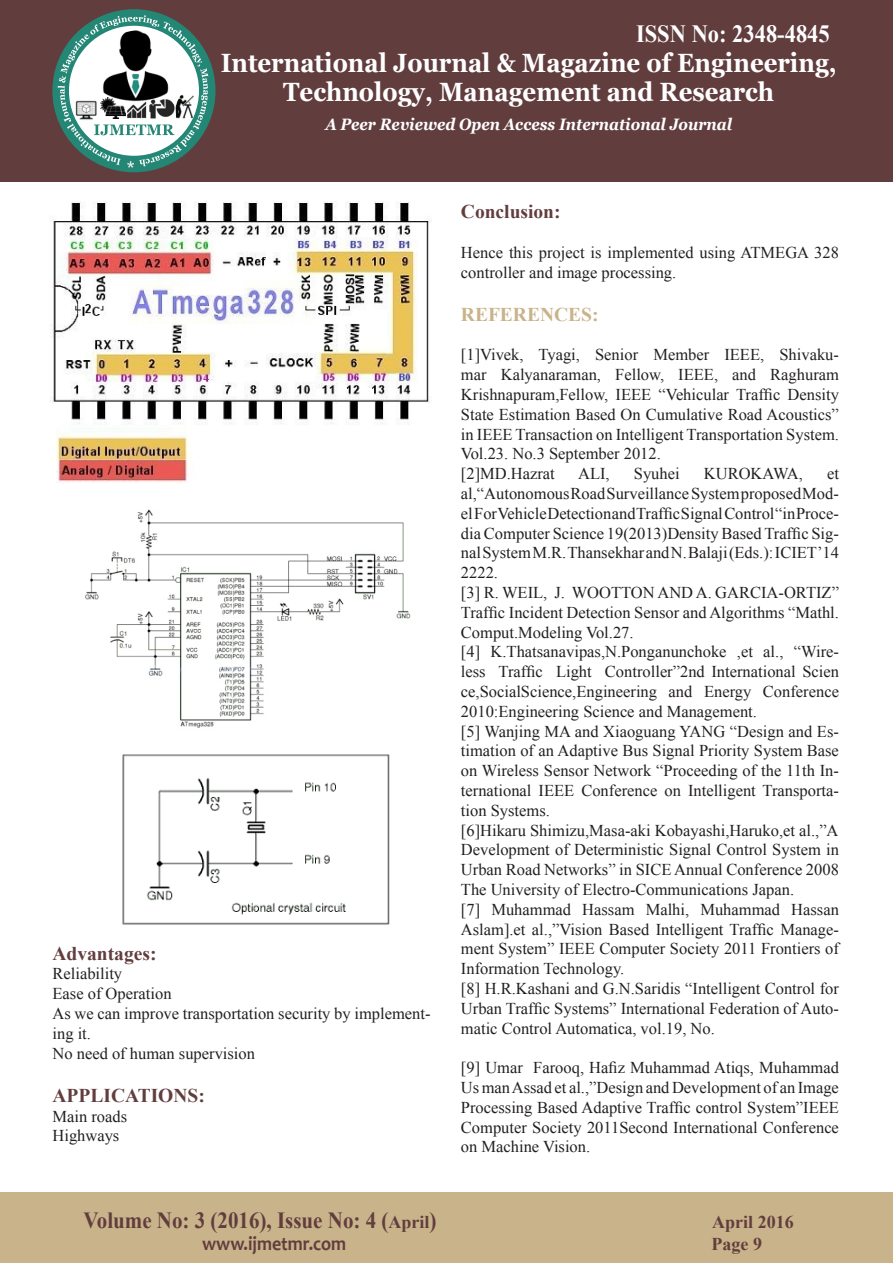
<style>
.page{position:relative;width:893px;height:1263px;background:#fff}
.page>*{position:absolute;margin:0;border:0;box-sizing:border-box;transform-origin:0 0}
.t1{font:700 26.4px/28.8px "Georgia";color:#fff;text-align:center;scale:.91 1}
.t2{font:700 24.75px "Times New Roman";color:#fff;scale:.91 1}
.t3{font:700 23.1px "Times New Roman";color:#623d3e;scale:.91 1}
.t4{font:700 19.8px "Candara";color:#623d3e;scale:.91 1}
.t5{font:700 19.5px "Times New Roman";color:#623d3e}
.t6{font:700 19.5px "Times New Roman";color:#c8b38a}
.t7{font:700 18px "Times New Roman";color:#623d3e}
.t8{font:16.5px/19.8px "Times New Roman";color:#231f20}
.t9{font:italic 700 16.5px "Georgia";color:#fff;scale:.91 1}
.s1{font-size:18px}
</style>
<div class="page">
<div style="left:0;top:0;width:893px;height:182px;background:#623d3e"></div>
<div style="left:52px;top:9px;width:164px;height:163px;background:#248675;border-radius:50%"></div>
<svg style="left:58px;top:15px;width:150px;height:153px"></svg>
<img style="left:148px;top:97px;width:28px;height:24px">
<img style="left:175px;top:94px;width:21px;height:26px">
<img style="left:101px;top:30px;width:71px;height:73px">
<img style="left:73px;top:98px;width:52px;height:22px">
<div style="left:0;top:1193px;width:893px;height:70px;background:#c8b38a"></div>
<img style="left:50px;top:201px;width:380px;height:282px">
<img style="left:85px;top:509px;width:326px;height:219px">
<img style="left:122px;top:754px;width:268px;height:171px">
<h2 class="t2" style="left:636px;top:16px;width:214px">ISSN No: 2348-4845</h2>
<h1 class="t1" style="left:221px;top:49px;width:678px">International Journal &amp; Magazine of Engineering,<br>Technology, Management and Research</h1>
<p class="t9" style="left:325px;top:113px;width:448px">A Peer Reviewed Open Access International Journal</p>
<p class="t5" style="left:52px;top:939px;width:105px">Advantages:</p>
<p class="t8" style="left:52px;top:964px;width:379px">Reliability<br>Ease of Operation<br>As we can improve transportation security by implement&shy;ing it.<br>No need of human supervision</p>
<p class="t5" style="left:52px;top:1082px;width:154px">APPLICATIONS:</p>
<p class="t8" style="left:52px;top:1106px;width:76px">Main roads<br>Highways</p>
<p class="t5" style="left:461px;top:198px;width:101px">Conclusion:</p>
<p class="t8" style="left:461px;top:242px;width:379px">Hence this project is implemented using ATMEGA 328 controller and image processing.</p>
<p class="t6" style="left:461px;top:301px;width:139px">REFERENCES:</p>
<p class="t8" style="left:461px;top:345px;width:380px">[1]Vivek, Tyagi, Senior Member IEEE, Shivaku&shy;mar Kalyanaraman, Fellow, IEEE, and Raghuram Krishnapuram,Fellow, IEEE “Vehicular Traffic Density State Estimation Based On Cumulative Road Acoustics” in IEEE Transaction on Intelligent Transportation System.<br>Vol.23. No.3 September 2012.<br>[2]MD.Hazrat</p>
<p class="t8" style="left:578px;top:463px;width:33px">ALI,</p>
<p class="t8" style="left:634px;top:463px;width:47px">Syuhei</p>
<p class="t8" style="left:704px;top:463px;width:101px">KUROKAWA,</p>
<p class="t8" style="left:461px;top:463px;width:380px;text-indent:366px">et al,“Autonomous Road Surveillance System proposed Mod&shy;el For Vehicle Detection and Traffic Signal Control “in Proce&shy;dia Computer Science 19(2013)Density Based Traffic Sig&shy;nal System M.R. Thansekhar and N. Balaji (Eds.): ICIET’14<br>2222.<br>[3] R. WEIL, J. WOOTTON AND A. GARCIA-ORTIZ” Traffic Incident Detection Sensor and Algorithms “Mathl.<br>Comput.Modeling Vol.27.<br>[4] K.Thatsanavipas,N.Ponganunchoke ,et al., “Wire&shy;less Traffic Light Controller”2nd International Scien ce,SocialScience,Engineering and Energy Conference 2010:Engineering Science and Management.<br>[5] Wanjing MA and Xiaoguang YANG “Design and Es&shy;timation of an Adaptive Bus Signal Priority System Base on Wireless Sensor Network “Proceeding of the 11th In&shy;ternational IEEE Conference on Intelligent Transporta&shy;tion Systems.<br>[6]Hikaru Shimizu,Masa-aki Kobayashi,Haruko,et al.,”A Development of Deterministic Signal Control System in Urban Road Networks” in SICE Annual Conference 2008<br>The University of Electro-Communications Japan.<br>[7] Muhammad Hassam Malhi, Muhammad Hassan Aslam].et al.,”Vision Based Intelligent Traffic Manage&shy;ment System” IEEE Computer Society 2011 Frontiers of Information Technology.<br>[8] H.R.Kashani and G.N.Saridis “Intelligent Control for Urban Traffic Systems” International Federation of Auto&shy;matic Control Automatica, vol.19, No.</p>
<p class="t8" style="left:461px;top:1057px;width:380px;text-align:justify">[9] Umar Farooq, Hafiz Muhammad Atiqs, Muhammad Us man Assad et al.,”Design and Development of an Image Processing Based Adaptive Traffic control System”IEEE Computer Society 2011Second International Conference on Machine Vision.</p>
<h3 class="t3" style="left:84px;top:1204px;width:389px">Volume No: 3 (2016), Issue No: 4 (<span class="s1">April</span>)</h3>
<p class="t7" style="left:712px;top:1210px;width:83px">April 2016</p>
<p class="t4" style="left:202px;top:1231px;width:160px">www.ijmetmr.com</p>
<p class="t7" style="left:711px;top:1231px;width:52px">Page 9</p>
</div>
